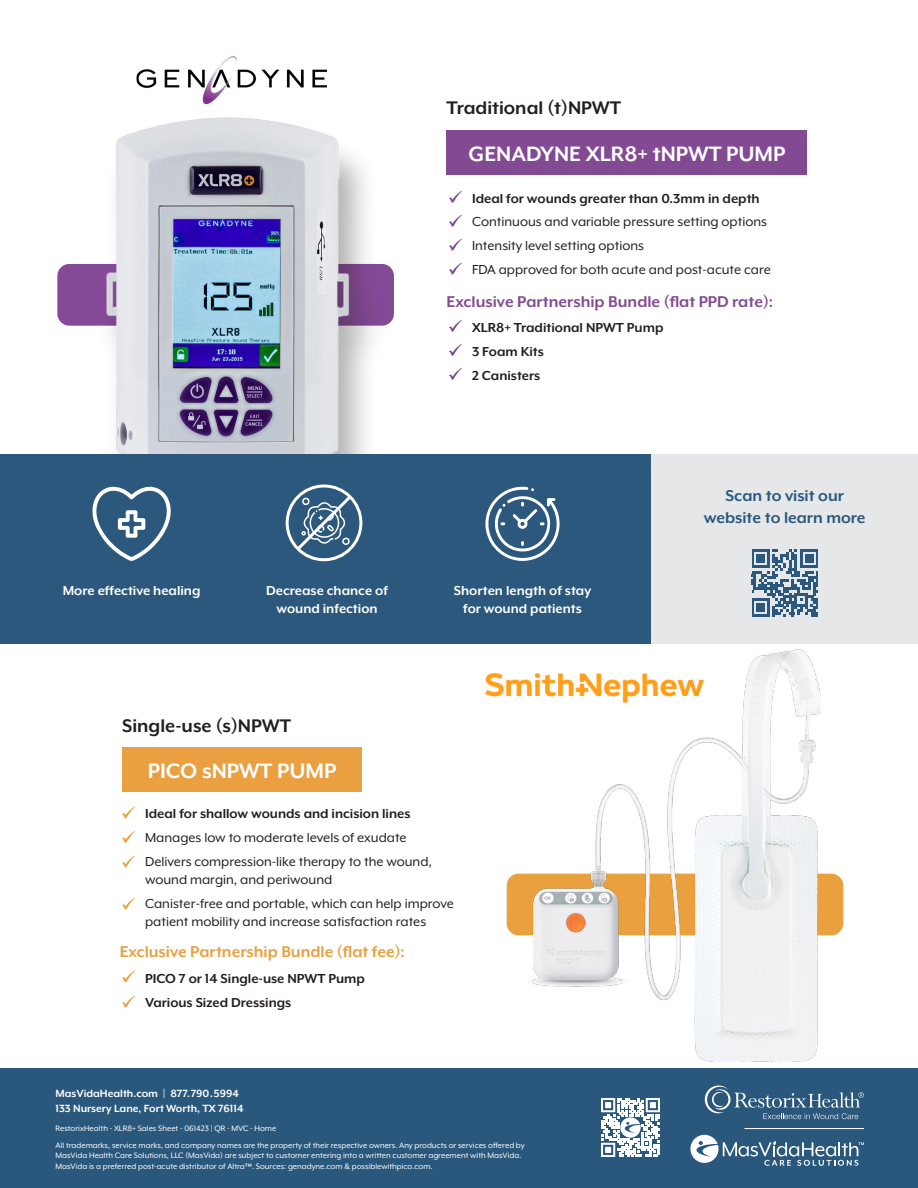
<style>
.page{position:relative;width:918px;height:1188px;background:#fff}
.page>*{position:absolute;margin:0;border:0;box-sizing:border-box;transform-origin:0 0}
.t1{font:700 24px "Mr Eaves XL Mod OT";color:#fff}
.t2{font:700 21px "Mr Eaves XL Mod OT";color:#231f20}
.t3{font:700 18px "Mr Eaves XL Mod OT";color:#834a94}
.t4{font:700 18px "Mr Eaves XL Mod OT";color:#eaa040}
.t5{font:700 18px/21.6px "Mr Eaves XL Mod OT";color:#2a587d;text-align:center}
.Paragraph_Style_1{font:15px/18px "Mr Eaves XL Mod OT";color:#231f20}
.Paragraph_Style_1-2{font:700 15px "Mr Eaves XL Mod OT";color:#231f20}
.t6{font:700 15px/18px "Mr Eaves XL Mod OT";color:#fff;text-align:center}
.t7{font:700 12px "Mr Eaves XL Mod OT";color:#fff}
.t8{font:9px/10.5px "Mr Eaves XL Mod OT";color:#fff}
</style>
<div class="page">
<div style="left:507px;top:874px;width:336px;height:61px;background:#eaa03e;border-radius:12px"></div>
<img style="left:532px;top:649px;width:289px;height:412px">
<div style="left:0;top:1068px;width:918px;height:120px;background:#2a587d"></div>
<div style="left:57px;top:264px;width:337px;height:62px;background:#854a97;border-radius:12px"></div>
<div style="left:97px;top:123px;width:292px;height:394px;background:#231f20;opacity:.35"></div>
<img style="left:95px;top:117px;width:264px;height:338px">
<div style="left:447px;top:130px;width:360px;height:45px;background:#834a94"></div>
<svg style="left:449px;top:191px;width:13px;height:12px"></svg>
<svg style="left:449px;top:320px;width:13px;height:12px"></svg>
<svg style="left:449px;top:215px;width:13px;height:12px"></svg>
<svg style="left:449px;top:344px;width:13px;height:12px"></svg>
<svg style="left:449px;top:239px;width:13px;height:12px"></svg>
<svg style="left:449px;top:368px;width:13px;height:12px"></svg>
<svg style="left:449px;top:263px;width:13px;height:12px"></svg>
<img style="left:137px;top:56px;width:190px;height:49px">
<div style="left:0;top:455px;width:651px;height:189px;background:#2c587d"></div>
<div style="left:651px;top:455px;width:267px;height:189px;background:#e6e7e9"></div>
<svg style="left:92px;top:486px;width:79px;height:75px"></svg>
<svg style="left:485px;top:487px;width:75px;height:74px"></svg>
<div style="left:286px;top:485px;width:76px;height:76px;border:3px solid #fff;border-radius:50%"></div>
<svg style="left:294px;top:493px;width:60px;height:60px"></svg>
<svg style="left:752px;top:549px;width:65px;height:68px"></svg>
<div style="left:756px;top:604px;width:8px;height:8px;background:#2c587d"></div>
<div style="left:122px;top:747px;width:240px;height:45px;background:#eaa040"></div>
<svg style="left:122px;top:970px;width:13px;height:13px"></svg>
<svg style="left:122px;top:996px;width:13px;height:12px"></svg>
<svg style="left:122px;top:806px;width:13px;height:13px"></svg>
<svg style="left:122px;top:831px;width:13px;height:12px"></svg>
<svg style="left:122px;top:856px;width:13px;height:12px"></svg>
<svg style="left:122px;top:898px;width:13px;height:12px"></svg>
<img style="left:485px;top:671px;width:222px;height:33px">
<svg style="left:690px;top:1135px;width:174px;height:31px"></svg>
<hr style="left:744px;top:1128px;width:120px;height:1px;background:#fff">
<svg style="left:705px;top:1086px;width:159px;height:33px"></svg>
<svg style="left:601px;top:1098px;width:59px;height:59px"></svg>
<p class="t2" style="left:447px;top:96px;width:176px">Traditional (t)NPWT</p>
<p class="t1" style="left:469px;top:140px;width:318px">GENADYNE XLR8+ tNPWT PUMP</p>
<p class="Paragraph_Style_1-2" style="left:472px;top:190px;width:289px">Ideal for wounds greater than 0.3mm in depth</p>
<p class="Paragraph_Style_1" style="left:472px;top:213px;width:296px">Continuous and variable pressure setting options</p>
<p class="Paragraph_Style_1" style="left:472px;top:237px;width:173px">Intensity level setting options</p>
<p class="Paragraph_Style_1" style="left:472px;top:261px;width:300px">FDA approved for both acute and post-acute care</p>
<p class="t3" style="left:447px;top:291px;width:328px">Exclusive Partnership Bundle (flat PPD rate):</p>
<p class="Paragraph_Style_1-2" style="left:472px;top:319px;width:193px">XLR8+ Traditional NPWT Pump</p>
<p class="Paragraph_Style_1-2" style="left:472px;top:343px;width:73px">3 Foam Kits</p>
<p class="Paragraph_Style_1-2" style="left:472px;top:367px;width:70px">2 Canisters</p>
<p class="t6" style="left:63px;top:581px;width:139px">More effective healing</p>
<p class="t6" style="left:454px;top:581px;width:139px">Shorten length of stay for wound patients</p>
<p class="t6" style="left:266px;top:581px;width:123px">Decrease chance of wound infection</p>
<p class="t2" style="left:122px;top:714px;width:171px">Single-use (s)NPWT</p>
<p class="t1" style="left:148px;top:757px;width:190px">PICO sNPWT PUMP</p>
<p class="Paragraph_Style_1-2" style="left:145px;top:806px;width:267px">Ideal for shallow wounds and incision lines</p>
<p class="Paragraph_Style_1" style="left:145px;top:829px;width:263px">Manages low to moderate levels of exudate</p>
<p class="Paragraph_Style_1" style="left:145px;top:853px;width:288px">Delivers compression-like therapy to the wound, wound margin, and periwound</p>
<p class="Paragraph_Style_1" style="left:145px;top:894px;width:310px">Canister-free and portable, which can help improve patient mobility and increase satisfaction rates</p>
<p class="t4" style="left:120px;top:942px;width:287px">Exclusive Partnership Bundle (flat fee):</p>
<p class="Paragraph_Style_1-2" style="left:145px;top:970px;width:221px">PICO 7 or 14 Single-use NPWT Pump</p>
<p class="Paragraph_Style_1-2" style="left:145px;top:994px;width:148px">Various Sized Dressings</p>
<p class="t7" style="left:56px;top:1087px;width:185px">MasVidaHealth.com | 877.790.5994</p>
<p class="t7" style="left:56px;top:1102px;width:190px">133 Nursery Lane, Fort Worth, TX 76114</p>
<p class="t8" style="left:56px;top:1123px;width:222px">RestorixHealth - XLR8+ Sales Sheet - 061423 | QR - MVC - Home</p>
<p class="t8" style="left:56px;top:1140px;width:471px">All trademarks, service marks, and company names are the property of their respective owners. Any products or services offered by<br>MasVida Health Care Solutions, LLC (MasVida) are subject to customer entering into a written customer agreement with MasVida.<br>MasVida is a preferred post-acute distributor of Altra™. Sources: genadyne.com &amp; possiblewithpico.com.</p>
<p class="t5" style="left:704px;top:485px;width:163px">Scan to visit our website to learn more</p>
</div>
